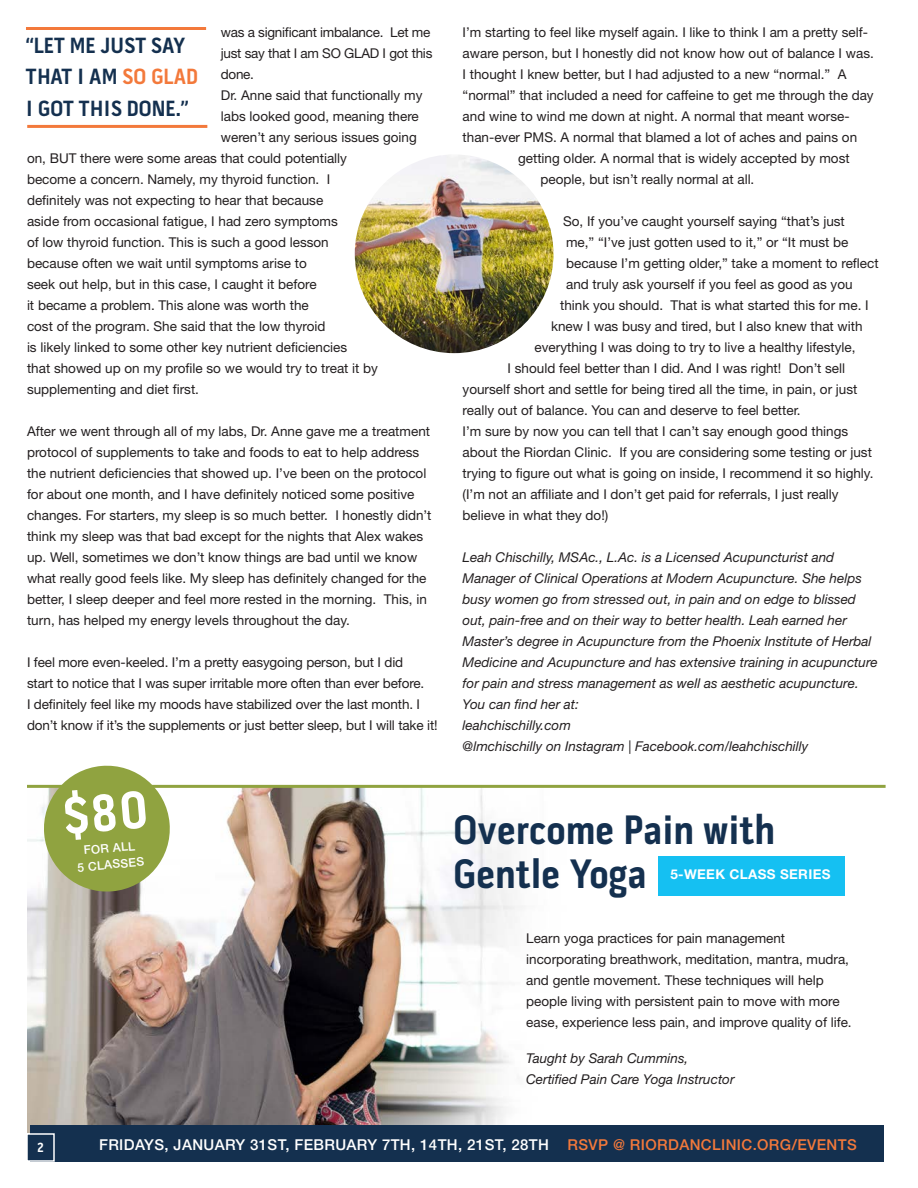
<style>
.page{position:relative;width:918px;height:1188px;background:#fff}
.page>*{position:absolute;margin:0;border:0;box-sizing:border-box;transform-origin:0 0}
.Headings{font:700 42px/43.5px "Pill Gothic 300 mg";color:#14304f}
.quote{font:700 22.5px/31.5px "Pill Gothic 300 mg";color:#14304f}
.Tertiary{font:500 15px "Helvetica Neue LT Std";letter-spacing:.025em;color:#fff}
.Body_Text{font:13.5px/21px "Helvetica Neue LT Std";color:#231f20}
.Body_Text-2{font:italic 13.5px/21px "Helvetica Neue LT Std";color:#231f20}
.Body_Text-3{font:13.5px/21px "Helvetica Neue LT Std";letter-spacing:-.02em;color:#231f20}
.Tertiary-2{font:700 13.5px "Helvetica Neue LT Std";letter-spacing:.025em;color:#fff}
.t1{font:700 13.5px "Pill Gothic 300 mg";color:#fff}
.Tertiary-3{font:500 12px "Helvetica Neue LT Std";color:#fff}
.s1{color:#f3793b}
</style>
<div class="page">
<img style="left:27px;top:788px;width:818px;height:344px">
<div style="left:658px;top:857px;width:187px;height:39px;background:#15c0f2"></div>
<div style="left:30px;top:1125px;width:854px;height:37px;background:#14304f"></div>
<hr style="left:27px;top:785px;width:859px;height:3px;background:#90a340">
<img style="left:355px;top:154px;width:199px;height:199px;border-radius:99px">
<hr style="left:26px;top:27px;width:180px;height:3px;background:#f3793b">
<hr style="left:27px;top:125px;width:180px;height:3px;background:#f3793b">
<div style="left:26px;top:1133px;width:29px;height:29px;background:#14304f;border:2px solid #fff"></div>
<svg style="left:41px;top:765px;width:132px;height:129px"></svg>
<p class="Body_Text-3" style="left:221px;top:21px;width:213px">was a significant imbalance. Let me just say that I am SO GLAD I got this done.</p>
<p class="Body_Text" style="left:221px;top:84px;width:203px">Dr. Anne said that functionally my</p>
<p class="Body_Text" style="left:221px;top:105px;width:200px">labs looked good, meaning there</p>
<p class="Body_Text" style="left:221px;top:126px;width:198px">weren’t any serious issues going</p>
<p class="Body_Text" style="left:27px;top:147px;width:322px">on, BUT there were some areas that could potentially</p>
<p class="Body_Text" style="left:27px;top:168px;width:305px">become a concern. Namely, my thyroid function. I</p>
<p class="Body_Text" style="left:27px;top:189px;width:298px">definitely was not expecting to hear that because</p>
<p class="Body_Text" style="left:27px;top:210px;width:312px">aside from occasional fatigue, I had zero symptoms</p>
<p class="Body_Text" style="left:27px;top:231px;width:303px">of low thyroid function. This is such a good lesson</p>
<p class="Body_Text" style="left:27px;top:252px;width:281px">because often we wait until symptoms arise to</p>
<p class="Body_Text" style="left:27px;top:273px;width:291px">seek out help, but in this case, I caught it before</p>
<p class="Body_Text" style="left:27px;top:294px;width:283px">it became a problem. This alone was worth the</p>
<p class="Body_Text" style="left:27px;top:315px;width:300px">cost of the program. She said that the low thyroid</p>
<p class="Body_Text" style="left:27px;top:336px;width:322px">is likely linked to some other key nutrient deficiencies</p>
<p class="Body_Text" style="left:27px;top:357px;width:353px">that showed up on my profile so we would try to treat it by</p>
<p class="Body_Text" style="left:27px;top:378px;width:174px">supplementing and diet first.</p>
<p class="Body_Text" style="left:27px;top:420px;width:406px">After we went through all of my labs, Dr. Anne gave me a treatment protocol of supplements to take and foods to eat to help address the nutrient deficiencies that showed up. I’ve been on the protocol for about one month, and I have definitely noticed some positive changes. For starters, my sleep is so much better. I honestly didn’t think my sleep was that bad except for the nights that Alex wakes up. Well, sometimes we don’t know things are bad until we know what really good feels like. My sleep has definitely changed for the better, I sleep deeper and feel more rested in the morning. This, in turn, has helped my energy levels throughout the day.</p>
<p class="Body_Text" style="left:27px;top:651px;width:412px">I feel more even-keeled. I’m a pretty easygoing person, but I did<br>start to notice that I was super irritable more often than ever before.<br>I definitely feel like my moods have stabilized over the last month. I don’t know if it’s the supplements or just better sleep, but I will take it!</p>
<p class="quote" style="left:26px;top:31px;width:174px">“LET ME JUST SAY<br>THAT I AM <span class="s1">SO GLAD<br></span>I GOT THIS DONE.”</p>
<p class="Body_Text" style="left:463px;top:21px;width:407px">I’m starting to feel like myself again. I like to think I am a pretty self-</p>
<p class="Body_Text" style="left:463px;top:42px;width:413px">aware person, but I honestly did not know how out of balance I was.</p>
<p class="Body_Text" style="left:463px;top:63px;width:385px">I thought I knew better, but I had adjusted to a new “normal.” A</p>
<p class="Body_Text" style="left:463px;top:84px;width:413px">“normal” that included a need for caffeine to get me through the day</p>
<p class="Body_Text" style="left:463px;top:105px;width:389px">and wine to wind me down at night. A normal that meant worse-</p>
<p class="Body_Text" style="left:463px;top:126px;width:396px">than-ever PMS. A normal that blamed a lot of aches and pains on</p>
<p class="Body_Text" style="left:518px;top:147px;width:333px">getting older. A normal that is widely accepted by most</p>
<p class="Body_Text" style="left:541px;top:168px;width:215px">people, but isn’t really normal at all.</p>
<p class="Body_Text" style="left:563px;top:210px;width:283px">So, If you’ve caught yourself saying “that’s just</p>
<p class="Body_Text" style="left:566px;top:231px;width:284px">me,” “I’ve just gotten used to it,” or “It must be</p>
<p class="Body_Text" style="left:566px;top:252px;width:314px">because I’m getting older,” take a moment to reflect</p>
<p class="Body_Text" style="left:566px;top:273px;width:288px">and truly ask yourself if you feel as good as you</p>
<p class="Body_Text" style="left:560px;top:294px;width:310px">think you should. That is what started this for me. I</p>
<p class="Body_Text" style="left:551px;top:315px;width:313px">knew I was busy and tired, but I also knew that with</p>
<p class="Body_Text" style="left:535px;top:336px;width:323px">everything I was doing to try to live a healthy lifestyle,</p>
<p class="Body_Text" style="left:508px;top:357px;width:339px">I should feel better than I did. And I was right! Don’t sell</p>
<p class="Body_Text" style="left:463px;top:378px;width:396px">yourself short and settle for being tired all the time, in pain, or just</p>
<p class="Body_Text" style="left:463px;top:399px;width:340px">really out of balance. You can and deserve to feel better.</p>
<p class="Body_Text" style="left:463px;top:420px;width:412px">I’m sure by now you can tell that I can’t say enough good things about the Riordan Clinic. If you are considering some testing or just trying to figure out what is going on inside, I recommend it so highly. (I’m not an affiliate and I don’t get paid for referrals, I just really believe in what they do!)</p>
<p class="Body_Text-2" style="left:463px;top:546px;width:417px">Leah Chischilly, MSAc., L.Ac. is a Licensed Acupuncturist and Manager of Clinical Operations at Modern Acupuncture. She helps busy women go from stressed out, in pain and on edge to blissed out, pain-free and on their way to better health. Leah earned her Master’s degree in Acupuncture from the Phoenix Institute of Herbal Medicine and Acupuncture and has extensive training in acupuncture for pain and stress management as well as aesthetic acupuncture.</p>
<p class="Body_Text-2" style="left:463px;top:693px;width:118px">You can find her at:</p>
<p class="Body_Text-2" style="left:463px;top:714px;width:110px">leahchischilly.com</p>
<p class="Body_Text-2" style="left:463px;top:735px;width:347px">@lmchischilly on Instagram | Facebook.com/leahchischilly</p>
<p class="Tertiary-3" style="left:83px;top:843px;width:53px;rotate:-5deg">FOR ALL</p>
<p class="Tertiary-3" style="left:77px;top:860px;width:68px;rotate:-5deg">5 CLASSES</p>
<p class="Headings" style="left:454px;top:812px;width:323px">Overcome Pain with<br>Gentle Yoga</p>
<p class="Tertiary-2" style="left:670px;top:866px;width:162px">5-WEEK CLASS SERIES</p>
<p class="Body_Text" style="left:526px;top:928px;width:327px">Learn yoga practices for pain management incorporating breathwork, meditation, mantra, mudra, and gentle movement. These techniques will help people living with persistent pain to move with more ease, experience less pain, and improve quality of life.</p>
<p class="Body_Text-2" style="left:526px;top:1048px;width:210px">Taught by Sarah Cummins,<br>Certified Pain Care Yoga Instructor</p>
<p class="t1" style="left:37px;top:1142px;width:8px">2</p>
<p class="Tertiary" style="left:99px;top:1135px;width:759px">FRIDAYS, JANUARY 31ST, FEBRUARY 7TH, 14TH, 21ST, 28TH <span class="s1">RSVP @ RIORDANCLINIC.ORG/EVENTS</span></p>
</div>
